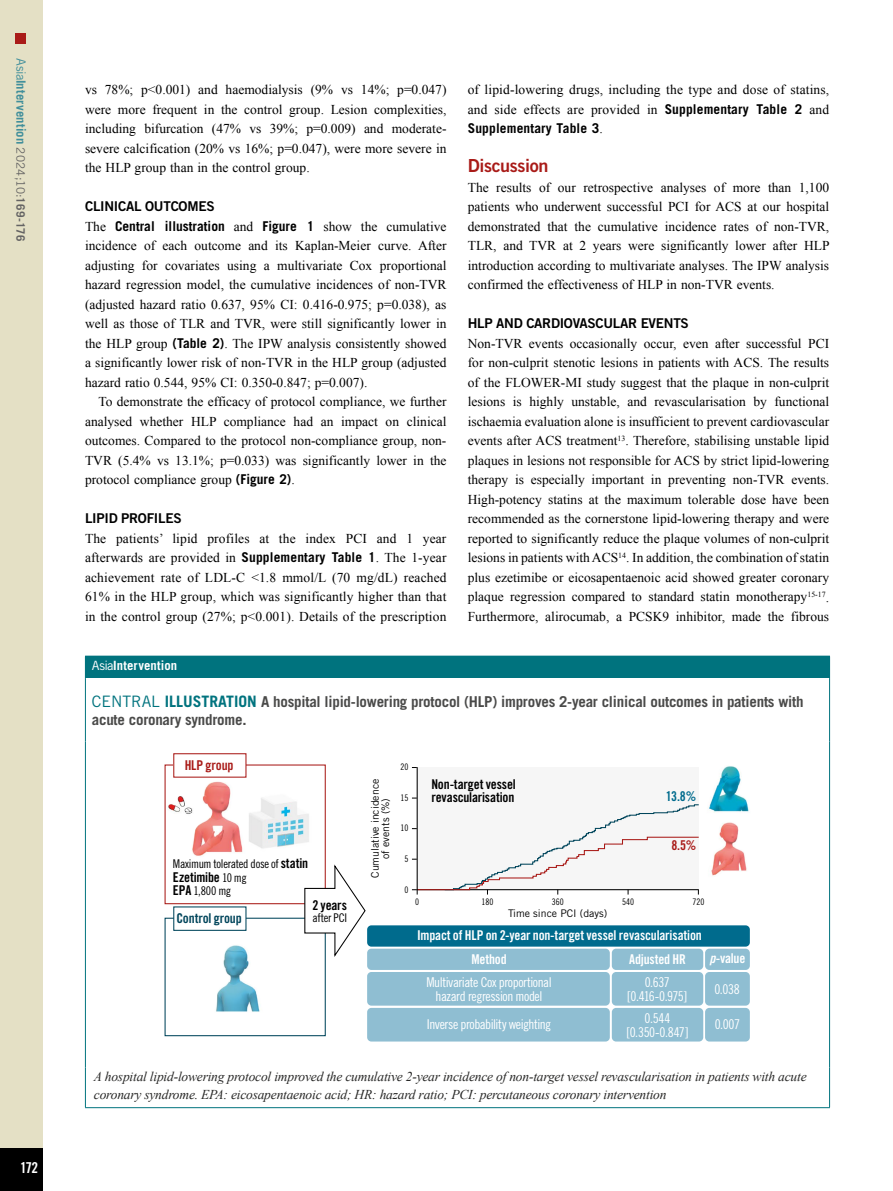
<style>
.page{position:relative;width:893px;height:1191px;background:#fff}
.page>*{position:absolute;margin:0;border:0;box-sizing:border-box;transform-origin:0 0}
.t1{font:18px "Trade Gothic LT Std Bd 2";letter-spacing:-.02em;color:#a91b18}
.t2{font:700 15px/18px "Trade Gothic LT Std";letter-spacing:-.015em;color:#4a4a49}
.t3{font:15px "Trade Gothic LT Std Bd Cn 20";color:#fff}
.t4{font:13.5px/19.5px "Times New Roman";color:#000;text-align:justify}
.t5{font:italic 13.5px/18px "Times New Roman";letter-spacing:-.015em;color:#282827}
.t6{font:13.5px/13.5px "Trade Gothic LT Std Cn 18";letter-spacing:-.03em;color:#fff;text-align:center}
.t7{font:13.5px "Trade Gothic LT Std Bd Cn 20";letter-spacing:-.01em;color:#fff}
.t8{font:700 13.5px "Trade Gothic LT Std";color:#000}
.t9{font:13.5px "Trade Gothic LT Std Bd 2";letter-spacing:-.02em;color:#000}
.t10{font:13.5px/13.5px "Trade Gothic LT Std Bd Cn 20";letter-spacing:-.01em;color:#000}
.t11{font:13.5px/13.5px "Trade Gothic LT Std Cn 18";letter-spacing:-.05em;color:#fff;text-align:center}
.t12{font:13.5px "Trade Gothic LT Std Bd Cn 20";letter-spacing:-.01em;color:#a91b18}
.t13{font:13.5px "Trade Gothic LT Std Bd Cn 20";letter-spacing:-.01em;color:#00455b}
.t14{font:13.5px "Trade Gothic LT Std Bd Cn 20";color:#006b8d}
.t15{font:700 12.75px "Trade Gothic LT Std";letter-spacing:.005em;color:#418f9b}
.t16{font:700 12.75px "Trade Gothic LT Std";letter-spacing:.005em;color:#fff}
.t17{font:12px "Trade Gothic LT Std Cn 18";letter-spacing:-.025em;color:#000}
.t18{font:10.5px/10.5px "Trade Gothic LT Std";color:#000;text-align:center}
.t19{font:9px "Trade Gothic LT Std Cn 18";color:#000}
.s1{font-weight:400}
.s2{font-weight:400;font-size:11.7px;color:#646363}
.s3{font-size:11.7px;color:#646363}
.s4{font-family:"Times New Roman";font-weight:400}
.s5{font-family:"Trade Gothic LT Std";font-weight:700}
.s6{font-weight:400;font-size:15.75px;color:#00737e}
.s7{font-size:15.75px;color:#00737e}
.s8{font-family:"Trade Gothic LT Std Bd Cn 20";font-size:13.5px}
.s9{font-family:"Trade Gothic LT Std Cn 18";font-size:12px}
.s10{font-family:"Trade Gothic LT Std Bd Cn 20 Obl"}
</style>
<div class="page">
<div style="left:0;top:0;width:43px;height:1191px;background:#e4e0c5"></div>
<div style="left:0;top:1148px;width:43px;height:43px;background:#000"></div>
<div style="left:16px;top:34px;width:10px;height:10px;background:#a91b18"></div>
<div style="left:85px;top:656px;width:745px;height:22px;background:#00737e"></div>
<hr style="left:85px;top:678px;width:1px;height:63px;background:#00737e">
<hr style="left:829px;top:678px;width:1px;height:63px;background:#00737e">
<hr style="left:85px;top:741px;width:1px;height:326px;background:#00737e">
<hr style="left:829px;top:741px;width:1px;height:326px;background:#00737e">
<hr style="left:85px;top:1067px;width:1px;height:40px;background:#00737e">
<hr style="left:829px;top:1067px;width:1px;height:40px;background:#00737e">
<hr style="left:85px;top:1107px;width:745px;height:1px;background:#00737e">
<img style="left:167px;top:766px;width:583px;height:246px">
<svg style="left:412px;top:766px;width:288px;height:128px"></svg>
<div style="left:165px;top:764px;width:161px;height:140px;border:1px solid #a91b18"></div>
<div style="left:174px;top:753px;width:72px;height:24px;background:#fff"></div>
<div style="left:173px;top:753px;width:73px;height:24px;border:1px solid #a91b18"></div>
<div style="left:165px;top:917px;width:161px;height:119px;border:1px solid #00455b"></div>
<div style="left:173px;top:906px;width:73px;height:25px;background:#fff;border:1px solid #00455b"></div>
<svg style="left:304px;top:862px;width:62px;height:96px"></svg>
<div style="left:367px;top:948px;width:243px;height:22px;background:#8fbed2;border-radius:4px"></div>
<div style="left:612px;top:948px;width:91px;height:22px;background:#8fbed2;border-radius:4px"></div>
<div style="left:705px;top:948px;width:45px;height:22px;background:#8fbed2;border-radius:4px"></div>
<div style="left:367px;top:972px;width:383px;height:69px;background:#8fbed2"></div>
<div style="left:367px;top:925px;width:383px;height:21px;background:#006b8d;border-radius:4px"></div>
<p class="t15" style="left:29px;top:58px;width:184px;rotate:90deg"><span class="s1">Asia</span>Intervention <span class="s2">2024;10:</span><span class="s3">169-176</span></p>
<p class="t3" style="left:20px;top:1158px;width:20px">172</p>
<p class="t4" style="left:85px;top:80px;width:363px">vs 78%; p&lt;0.001) and haemodialysis (9% vs 14%; p=0.047) were more frequent in the control group. Lesion complexities, including bifurcation (47% vs 39%; p=0.009) and moderate&shy;severe calcification (20% vs 16%; p=0.047), were more severe in the HLP group than in the control group.</p>
<p class="t9" style="left:85px;top:198px;width:131px">CLINICAL OUTCOMES</p>
<p class="t8" style="left:85px;top:218px;width:363px"><span class="s4">The</span> Central illustration <span class="s4">and</span> Figure 1 <span class="s4">show the cumulative</span></p>
<p class="t4" style="left:85px;top:236px;width:363px">incidence of each outcome and its Kaplan-Meier curve. After adjusting for covariates using a multivariate Cox proportional hazard regression model, the cumulative incidences of non-TVR (adjusted hazard ratio 0.637, 95% CI: 0.416-0.975; p=0.038), as well as those of TLR and TVR, were still significantly lower in the HLP group <span class="s5">(Table 2)</span>. The IPW analysis consistently showed a significantly lower risk of non-TVR in the HLP group (adjusted hazard ratio 0.544, 95% CI: 0.350-0.847; p=0.007).</p>
<p class="t4" style="left:85px;top:392px;width:363px;text-indent:13px">To demonstrate the efficacy of protocol compliance, we further analysed whether HLP compliance had an impact on clinical outcomes. Compared to the protocol non-compliance group, non-TVR (5.4% vs 13.1%; p=0.033) was significantly lower in the protocol compliance group <span class="s5">(Figure 2)</span>.</p>
<p class="t9" style="left:85px;top:510px;width:98px">LIPID PROFILES</p>
<p class="t4" style="left:85px;top:528px;width:363px">The patients’ lipid profiles at the index PCI and 1 year afterwards are provided in <span class="s5">Supplementary Table 1</span>. The 1-year achievement rate of LDL-C &lt;1.8 mmol/L (70 mg/dL) reached 61% in the HLP group, which was significantly higher than that in the control group (27%; p&lt;0.001). Details of the prescription</p>
<p class="t4" style="left:468px;top:80px;width:363px">of lipid-lowering drugs, including the type and dose of statins, and side effects are provided in <span class="s5">Supplementary Table 2</span> and</p>
<p class="t8" style="left:468px;top:120px;width:137px">Supplementary Table 3<span class="s4">.</span></p>
<h1 class="t1" style="left:468px;top:155px;width:82px">Discussion</h1>
<p class="t4" style="left:468px;top:177px;width:363px">The results of our retrospective analyses of more than 1,100 patients who underwent successful PCI for ACS at our hospital demonstrated that the cumulative incidence rates of non-TVR, TLR, and TVR at 2 years were significantly lower after HLP introduction according to multivariate analyses. The IPW analysis confirmed the effectiveness of HLP in non-TVR events.</p>
<p class="t9" style="left:468px;top:315px;width:223px">HLP AND CARDIOVASCULAR EVENTS</p>
<p class="t4" style="left:468px;top:333px;width:363px">Non-TVR events occasionally occur, even after successful PCI for non-culprit stenotic lesions in patients with ACS. The results of the FLOWER-MI study suggest that the plaque in non-culprit lesions is highly unstable, and revascularisation by functional ischaemia evaluation alone is insufficient to prevent cardiovascular events after ACS treatment<sup>13</sup>. Therefore, stabilising unstable lipid plaques in lesions not responsible for ACS by strict lipid-lowering therapy is especially important in preventing non-TVR events.<br>High-potency statins at the maximum tolerable dose have been recommended as the cornerstone lipid-lowering therapy and were reported to significantly reduce the plaque volumes of non-culprit lesions in patients with ACS<sup>14</sup>. In addition, the combination of statin plus ezetimibe or eicosapentaenoic acid showed greater coronary plaque regression compared to standard statin monotherapy<sup>15-17</sup>.<br>Furthermore, alirocumab, a PCSK9 inhibitor, made the fibrous</p>
<p class="t16" style="left:92px;top:658px;width:87px"><span class="s1">Asia</span>Intervention</p>
<p class="t2" style="left:92px;top:692px;width:713px"><span class="s6">CENTRAL</span> <span class="s7">ILLUSTRATION</span> A hospital lipid-lowering protocol (HLP) improves 2-year clinical outcomes in patients with acute coronary syndrome.</p>
<p class="t12" style="left:185px;top:757px;width:50px">HLP group</p>
<p class="t19" style="left:401px;top:761px;width:9px">20</p>
<p class="t17" style="left:173px;top:857px;width:137px">Maximum tolerated dose of <span class="s8">statin</span></p>
<p class="t10" style="left:173px;top:870px;width:75px">Ezetimibe <span class="s9">10 mg</span></p>
<p class="t17" style="left:173px;top:884px;width:60px"><span class="s8">EPA</span> 1,800 mg</p>
<p class="t13" style="left:176px;top:910px;width:67px">Control group</p>
<p class="t10" style="left:312px;top:898px;width:36px">2 years</p>
<p class="t17" style="left:312px;top:910px;width:36px">after PCI</p>
<p class="t18" style="left:370px;top:878px;width:100px;rotate:-90deg">Cumulative incidence of events (%)</p>
<p class="t19" style="left:401px;top:792px;width:9px">15</p>
<p class="t19" style="left:401px;top:823px;width:9px">10</p>
<p class="t19" style="left:405px;top:853px;width:5px">5</p>
<p class="t19" style="left:405px;top:884px;width:5px">0</p>
<p class="t10" style="left:431px;top:777px;width:86px">Non-target vessel revascularisation</p>
<p class="t14" style="left:666px;top:788px;width:32px">13.8%</p>
<p class="t12" style="left:671px;top:837px;width:26px">8.5%</p>
<p class="t19" style="left:415px;top:896px;width:5px">0</p>
<p class="t19" style="left:481px;top:896px;width:13px">180</p>
<p class="t19" style="left:552px;top:896px;width:13px">360</p>
<p class="t19" style="left:622px;top:896px;width:13px">540</p>
<p class="t19" style="left:692px;top:896px;width:13px">720</p>
<p class="t18" style="left:508px;top:908px;width:101px">Time since PCI (days)</p>
<p class="t7" style="left:417px;top:927px;width:286px">Impact of HLP on 2-year non-target vessel revascularisation</p>
<p class="t7" style="left:471px;top:951px;width:37px">Method</p>
<p class="t6" style="left:426px;top:975px;width:127px">Multivariate Cox proportional hazard regression model</p>
<p class="t6" style="left:427px;top:1017px;width:126px">Inverse probability weighting</p>
<p class="t7" style="left:629px;top:951px;width:58px">Adjusted HR</p>
<p class="t11" style="left:627px;top:975px;width:61px">0.637 [0.416-0.975]</p>
<p class="t6" style="left:626px;top:1011px;width:63px">0.544 [0.350-0.847]</p>
<p class="t7" style="left:709px;top:950px;width:38px"><span class="s10">p</span>-value</p>
<p class="t6" style="left:714px;top:982px;width:27px">0.038</p>
<p class="t6" style="left:715px;top:1017px;width:27px">0.007</p>
<p class="t5" style="left:94px;top:1067px;width:714px">A hospital lipid-lowering protocol improved the cumulative 2-year incidence of non-target vessel revascularisation in patients with acute coronary syndrome. EPA: eicosapentaenoic acid; HR: hazard ratio; PCI: percutaneous coronary intervention</p>
</div>
